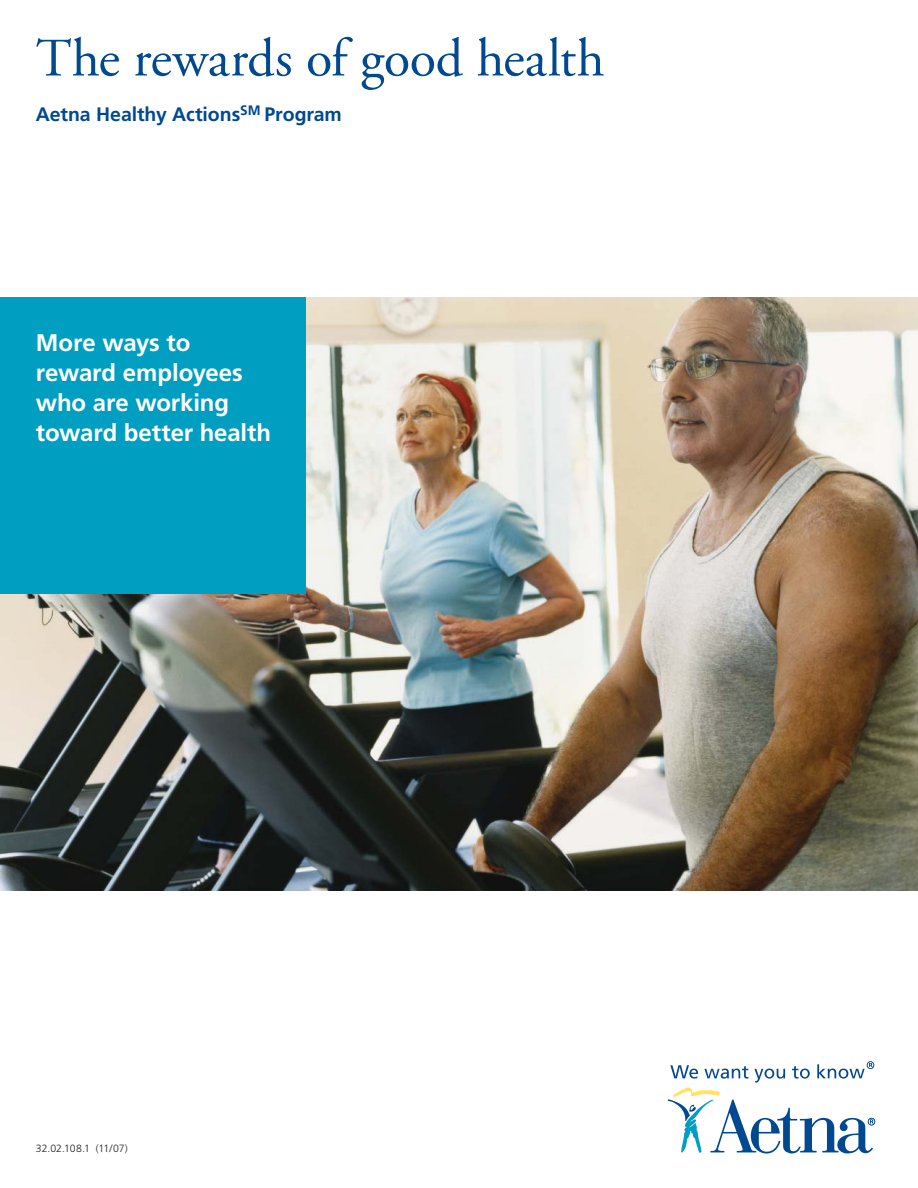
<style>
.page{position:relative;width:918px;height:1188px;background:#fff}
.page>*{position:absolute;margin:0;border:0;box-sizing:border-box;transform-origin:0 0}
.t1{font:54px "Adobe Garamond";letter-spacing:-.005em;color:#004990}
.t2{font:700 24px/30px "Frutiger";letter-spacing:-.005em;color:#fff}
.t3{font:700 19.5px "Frutiger";letter-spacing:-.005em;color:#004990}
.t4{font:300 10.5px "Frutiger";letter-spacing:-.005em;color:#231f20}
</style>
<div class="page">
<svg style="left:668px;top:1061px;width:207px;height:93px"></svg>
<img style="left:0;top:297px;width:918px;height:594px">
<div style="left:0;top:297px;width:306px;height:297px;background:#009fc2"></div>
<h1 class="t1" style="left:36px;top:37px;width:570px">The rewards of good health</h1>
<p class="t3" style="left:36px;top:106px;width:307px">Aetna Healthy Actions<sup>SM</sup> Program</p>
<p class="t2" style="left:36px;top:329px;width:237px">More ways to reward employees who are working toward better health</p>
<p class="t4" style="left:36px;top:1144px;width:93px">32.02.108.1 (11/07)</p>
</div>
